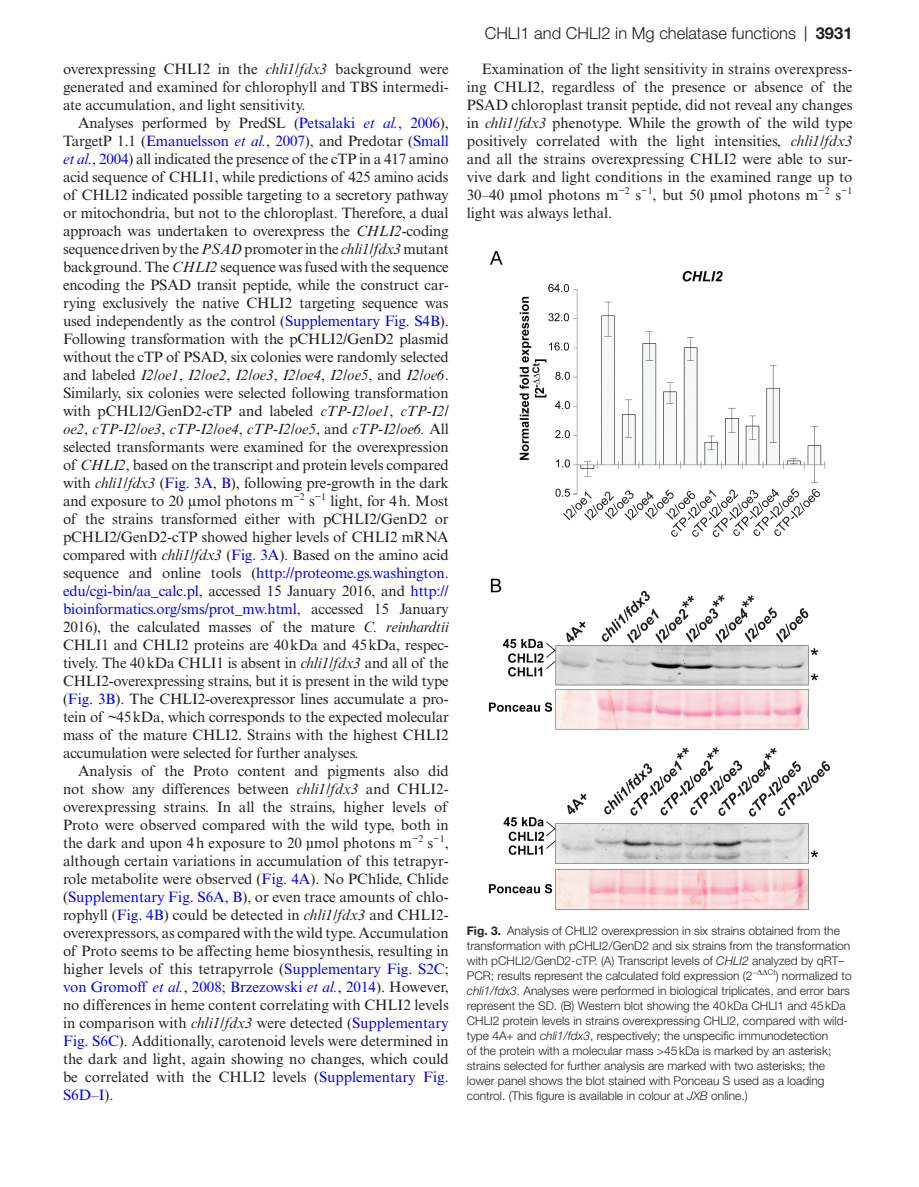
<style>
.page{position:relative;width:919px;height:1187px;background:#fff}
.page>*{position:absolute;margin:0;border:0;box-sizing:border-box;transform-origin:0 0}
.t1{font:300 16.5px "Helvetica Neue LT Std";color:#231f20}
.t2{font:15px/18px "Times New Roman MT Std";color:#231f20;text-align:justify}
.t3{font:300 12px/15px "Helvetica Neue LT Std";color:#231f20}
.s1{font-style:italic}
.s2{color:#00f}
.s3{font-style:italic;color:#00f}
.s4{font-family:"Gandhari Unicode"}
.s5{font-family:"Times New Roman MT Std";font-weight:400}
.s6{font-weight:700}
</style>
<div class="page">
<img style="left:488px;top:251px;width:342px;height:659px">
<p class="t2" style="left:63px;top:60px;width:387px">overexpressing CHLI2 in the <span class="s1">chli1/fdx3</span> background were generated and examined for chlorophyll and TBS intermedi&shy;ate accumulation, and light sensitivity.</p>
<p class="t2" style="left:63px;top:114px;width:387px;text-indent:15px">Analyses performed by PredSL (<span class="s2">Petsalaki</span> <span class="s3">et al.</span><span class="s2">, 2006</span>), TargetP 1.1 (<span class="s2">Emanuelsson</span> <span class="s3">et al.</span><span class="s2">, 2007</span>), and Predotar (<span class="s2">Small </span><span class="s3">et al.</span><span class="s2">, 2004</span>) all indicated the presence of the cTP in a 417 amino acid sequence of CHLI1, while predictions of 425 amino acids of CHLI2 indicated possible targeting to a secretory pathway or mitochondria, but not to the chloroplast. Therefore, a dual approach was undertaken to overexpress the <span class="s1">CHLI2</span>-coding sequence driven by the <span class="s1">PSAD</span> promoter in the <span class="s1">chli1/fdx3</span> mutant background. The <span class="s1">CHLI2</span> sequence was fused with the sequence encoding the PSAD transit peptide, while the construct car&shy;rying exclusively the native CHLI2 targeting sequence was used independently as the control (<span class="s2">Supplementary Fig. S4B</span>).<br>Following transformation with the pCHLI2/GenD2 plasmid without the cTP of PSAD, six colonies were randomly selected and labeled <span class="s1">I2/oe1</span>, <span class="s1">I2/oe2</span>, <span class="s1">I2/oe3</span>, <span class="s1">I2/oe4</span>, <span class="s1">I2/oe5</span>, and <span class="s1">I2/oe6</span>.<br>Similarly, six colonies were selected following transformation with pCHLI2/GenD2-cTP and labeled <span class="s1">cTP-I2/oe1</span>, <span class="s1">cTP-I2/ oe2</span>, <span class="s1">cTP-I2/oe3</span>, <span class="s1">cTP-I2/oe4</span>, <span class="s1">cTP-I2/oe5</span>, and <span class="s1">cTP-I2/oe6.</span> All selected transformants were examined for the overexpression of <span class="s1">CHLI2</span>, based on the transcript and protein levels compared with <span class="s1">chli1/fdx3</span> (<span class="s2">Fig. 3A</span>, <span class="s2">B</span>), following pre-growth in the dark and exposure to 20 <span class="s4">μ</span>mol photons m<sup>−2</sup> s<sup>−1</sup> light, for 4h. Most of the strains transformed either with pCHLI2/GenD2 or pCHLI2/GenD2-cTP showed higher levels of CHLI2 mRNA compared with <span class="s1">chli1/fdx3</span> (<span class="s2">Fig. 3A</span>). Based on the amino acid sequence and online tools (<span class="s2">http://proteome.gs.washington. edu/cgi-bin/aa_calc.pl</span>, accessed 15 January 2016, and <span class="s2">http:// bioinformatics.org/sms/prot_mw.html</span>, accessed 15 January 2016), the calculated masses of the mature <span class="s1">C. reinhardtii </span>CHLI1 and CHLI2 proteins are 40kDa and 45kDa, respec&shy;tively. The 40kDa CHLI1 is absent in <span class="s1">chli1/fdx3</span> and all of the CHLI2-overexpressing strains, but it is present in the wild type (<span class="s2">Fig. 3B</span>). The CHLI2-overexpressor lines accumulate a pro&shy;tein of ~45kDa, which corresponds to the expected molecular mass of the mature CHLI2. Strains with the highest CHLI2 accumulation were selected for further analyses.</p>
<p class="t2" style="left:63px;top:762px;width:387px;text-indent:15px">Analysis of the Proto content and pigments also did not show any differences between <span class="s1">chli1/fdx3</span> and CHLI2- overexpressing strains. In all the strains, higher levels of Proto were observed compared with the wild type, both in the dark and upon 4h exposure to 20 <span class="s4">µ</span>mol photons m<sup>−2</sup> s<sup>−1</sup>, although certain variations in accumulation of this tetrapyr&shy;role metabolite were observed (<span class="s2">Fig. 4A</span>). No PChlide, Chlide (<span class="s2">Supplementary Fig. S6A, B</span>), or even trace amounts of chlo&shy;rophyll (<span class="s2">Fig. 4B</span>) could be detected in <span class="s1">chli1/fdx3</span> and CHLI2- overexpressors, as compared with the wild type. Accumulation of Proto seems to be affecting heme biosynthesis, resulting in higher levels of this tetrapyrrole (<span class="s2">Supplementary Fig. S2C</span>; <span class="s2">von Gromoff</span> <span class="s3">et al.</span><span class="s2">, 2008</span>; <span class="s2">Brzezowski</span> <span class="s3">et al.</span><span class="s2">, 2014</span>). However, no differences in heme content correlating with CHLI2 levels in comparison with <span class="s1">chli1/fdx3</span> were detected (<span class="s2">Supplementary Fig. S6C</span>). Additionally, carotenoid levels were determined in the dark and light, again showing no changes, which could be correlated with the CHLI2 levels (<span class="s2">Supplementary Fig.<br>S6D–I</span>).</p>
<p class="t1" style="left:484px;top:23px;width:369px">CHLI1 and CHLI2 in Mg chelatase functions <span class="s5">|</span> <span class="s6">3931</span></p>
<p class="t2" style="left:466px;top:60px;width:387px;text-indent:15px">Examination of the light sensitivity in strains overexpress&shy;ing CHLI2, regardless of the presence or absence of the PSAD chloroplast transit peptide, did not reveal any changes in <span class="s1">chli1/fdx3</span> phenotype. While the growth of the wild type positively correlated with the light intensities, <span class="s1">chli1/fdx3 </span>and all the strains overexpressing CHLI2 were able to sur&shy;vive dark and light conditions in the examined range up to 30–40 <span class="s4">µ</span>mol photons m<sup>−2</sup> s<sup>−1</sup>, but 50 <span class="s4">µ</span>mol photons m<sup>−2</sup> s<sup>−1 </sup>light was always lethal.</p>
<p class="t3" style="left:467px;top:922px;width:386px"><span class="s6">Fig. 3.</span> Analysis of CHLI2 overexpression in six strains obtained from the transformation with pCHLI2/GenD2 and six strains from the transformation with pCHLI2/GenD2-cTP. (A) Transcript levels of <span class="s1">CHLI2</span> analyzed by qRT– PCR; results represent the calculated fold expression (2<sup>−</sup><sup>ΔΔ</sup><sup>Ct</sup>) normalized to <span class="s1">chli1/fdx3</span>. Analyses were performed in biological triplicates, and error bars represent the SD. (B) Western blot showing the 40kDa CHLI1 and 45kDa CHLI2 protein levels in strains overexpressing CHLI2, compared with wild&shy;type 4A+ and <span class="s1">chli1/fdx3</span>, respectively; the unspecific immunodetection<br>of the protein with a molecular mass &gt;45kDa is marked by an asterisk; strains selected for further analysis are marked with two asterisks; the lower panel shows the blot stained with Ponceau S used as a loading control. (This figure is available in colour at <span class="s1">JXB</span> online.)</p>
</div>
